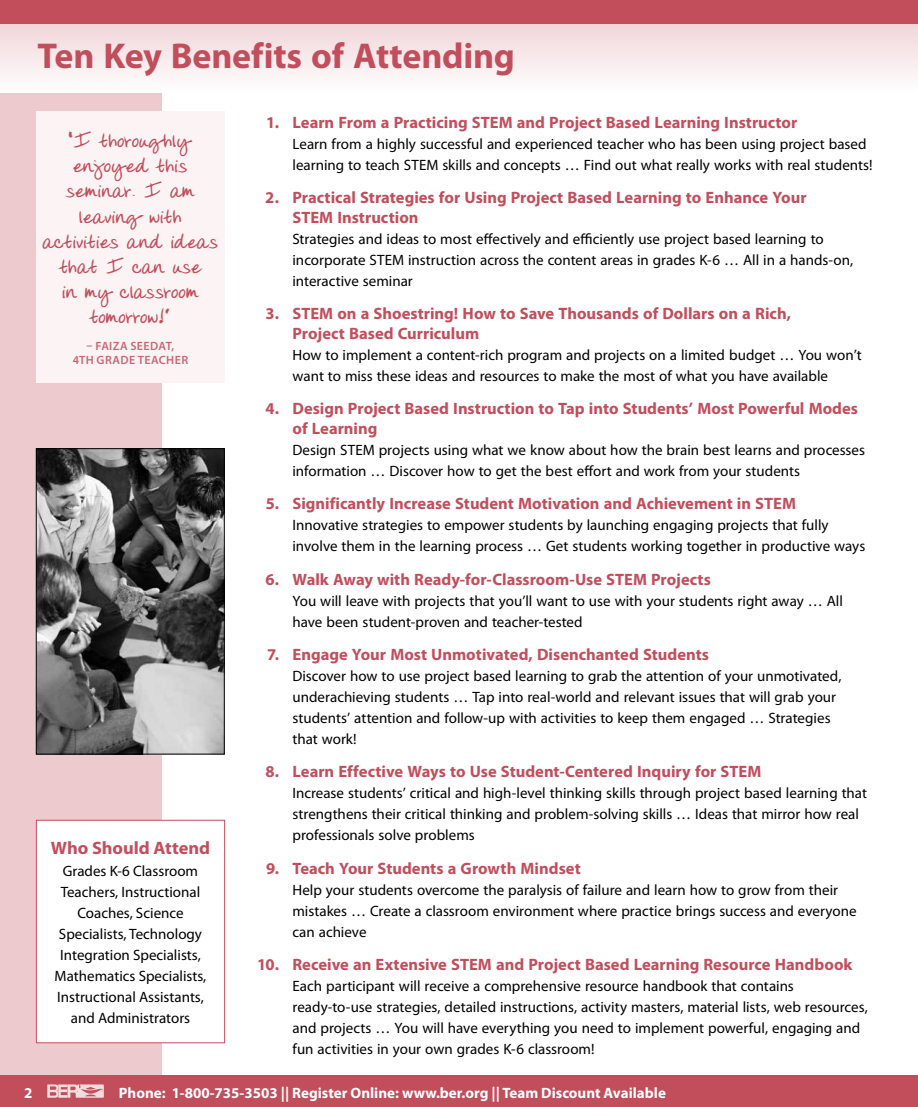
<style>
.page{position:relative;width:918px;height:1107px;background:#fff}
.page>*{position:absolute;margin:0;border:0;box-sizing:border-box;transform-origin:0 0}
.t1{font:700 36px "Myriad Pro";letter-spacing:-.005em;color:#c24e5c}
.t2{font:700 21px/25.2px "Donnys Hand";letter-spacing:.005em;color:#c24e5c;text-align:center}
.t3{font:700 18px "Myriad Pro";letter-spacing:-.005em;color:#c24e5c}
.t4{font:700 16.5px/19.8px "Myriad Pro";color:#c24e5c}
.t5{font:15px/21px "Myriad Pro";color:#000}
.t6{font:700 15px "Myriad Pro";color:#fff}
.t7{font:600 12px/14.4px "Myriad Pro";letter-spacing:.03em;color:#ca6773;text-align:center}
</style>
<div class="page">
<div style="left:0;top:0;width:162px;height:1107px;background:#edcace"></div>
<div style="left:0;top:1076px;width:918px;height:31px;background:#c24e5c"></div>
<svg style="left:47px;top:1084px;width:57px;height:14px"></svg>
<svg style="left:0;top:24px;width:918px;height:68px"></svg>
<div style="left:0;top:0;width:918px;height:24px;background:#c24e5c"></div>
<div style="left:36px;top:820px;width:189px;height:223px;background:#fff"></div>
<div style="left:36px;top:820px;width:189px;height:223px;border:1px solid #c24e5c"></div>
<div style="left:36px;top:111px;width:189px;height:272px;background:#fbf3f4"></div>
<img style="left:38px;top:450px;width:185px;height:302px">
<div style="left:36px;top:448px;width:189px;height:306px;border:1px solid #000"></div>
<h1 class="t1" style="left:38px;top:32px;width:479px">Ten Key Benefits of Attending</h1>
<h2 class="t2" style="left:42px;top:129px;width:177px">“I thoroughly enjoyed this seminar. I am leaving with activities and ideas that I can use<br>in my classroom tomorrow!”</h2>
<p class="t7" style="left:73px;top:338px;width:117px">– FAIZA SEEDAT,<br>4TH GRADE TEACHER</p>
<p class="t3" style="left:51px;top:836px;width:161px">Who Should Attend</p>
<p class="t5" style="left:55px;top:860px;width:153px;text-align:center">Grades K-6 Classroom<br>Teachers, Instructional<br>Coaches, Science<br>Specialists, Technology<br>Integration Specialists,<br>Mathematics Specialists,<br>Instructional Assistants, and Administrators</p>
<p class="t4" style="left:266px;top:112px;width:533px">1. Learn From a Practicing STEM and Project Based Learning Instructor</p>
<p class="t5" style="left:292px;top:133px;width:582px">Learn from a highly successful and experienced teacher who has been using project based learning to teach STEM skills and concepts … Find out what really works with real students!</p>
<p class="t4" style="left:293px;top:187px;width:516px;text-indent:-27px">2. Practical Strategies for Using Project Based Learning to Enhance Your<br>STEM Instruction</p>
<p class="t5" style="left:292px;top:228px;width:562px">Strategies and ideas to most effectively and efficiently use project based learning to incorporate STEM instruction across the content areas in grades K-6 … All in a hands-on, interactive seminar</p>
<p class="t4" style="left:293px;top:303px;width:500px;text-indent:-27px">3. STEM on a Shoestring! How to Save Thousands of Dollars on a Rich,<br>Project Based Curriculum</p>
<p class="t5" style="left:292px;top:344px;width:571px">How to implement a content-rich program and projects on a limited budget … You won’t want to miss these ideas and resources to make the most of what you have available</p>
<p class="t4" style="left:292px;top:398px;width:567px;text-indent:-27px">4. Design Project Based Instruction to Tap into Students’ Most Powerful Modes of Learning</p>
<p class="t5" style="left:292px;top:439px;width:574px">Design STEM projects using what we know about how the brain best learns and processes information … Discover how to get the best effort and work from your students</p>
<p class="t4" style="left:266px;top:493px;width:532px">5. Significantly Increase Student Motivation and Achievement in STEM</p>
<p class="t5" style="left:292px;top:515px;width:574px">Innovative strategies to empower students by launching engaging projects that fully involve them in the learning process … Get students working together in productive ways</p>
<p class="t4" style="left:265px;top:569px;width:447px">6. Walk Away with Ready-for-Classroom-Use STEM Projects</p>
<p class="t5" style="left:292px;top:590px;width:552px">You will leave with projects that you’ll want to use with your students right away … All have been student-proven and teacher-tested</p>
<p class="t4" style="left:267px;top:644px;width:443px">7. Engage Your Most Unmotivated, Disenchanted Students</p>
<p class="t5" style="left:292px;top:665px;width:550px">Discover how to use project based learning to grab the attention of your unmotivated, underachieving students … Tap into real-world and relevant issues that will grab your students’ attention and follow-up with activities to keep them engaged … Strategies that work!</p>
<p class="t4" style="left:265px;top:761px;width:497px">8. Learn Effective Ways to Use Student-Centered Inquiry for STEM</p>
<p class="t5" style="left:292px;top:783px;width:576px">Increase students’ critical and high-level thinking skills through project based learning that strengthens their critical thinking and problem-solving skills … Ideas that mirror how real professionals solve problems</p>
<p class="t4" style="left:266px;top:858px;width:316px">9. Teach Your Students a Growth Mindset</p>
<p class="t5" style="left:292px;top:879px;width:566px">Help your students overcome the paralysis of failure and learn how to grow from their mistakes … Create a classroom environment where practice brings success and everyone can achieve</p>
<p class="t4" style="left:257px;top:954px;width:597px">10. Receive an Extensive STEM and Project Based Learning Resource Handbook</p>
<p class="t5" style="left:292px;top:975px;width:577px">Each participant will receive a comprehensive resource handbook that contains ready-to-use strategies, detailed instructions, activity masters, material lists, web resources, and projects … You will have everything you need to implement powerful, engaging and fun activities in your own grades K-6 classroom!</p>
<p class="t6" style="left:24px;top:1083px;width:10px">2</p>
<p class="t6" style="left:119px;top:1083px;width:549px">Phone: 1-800-735-3503 || Register Online: www.ber.org || Team Discount Available</p>
</div>
